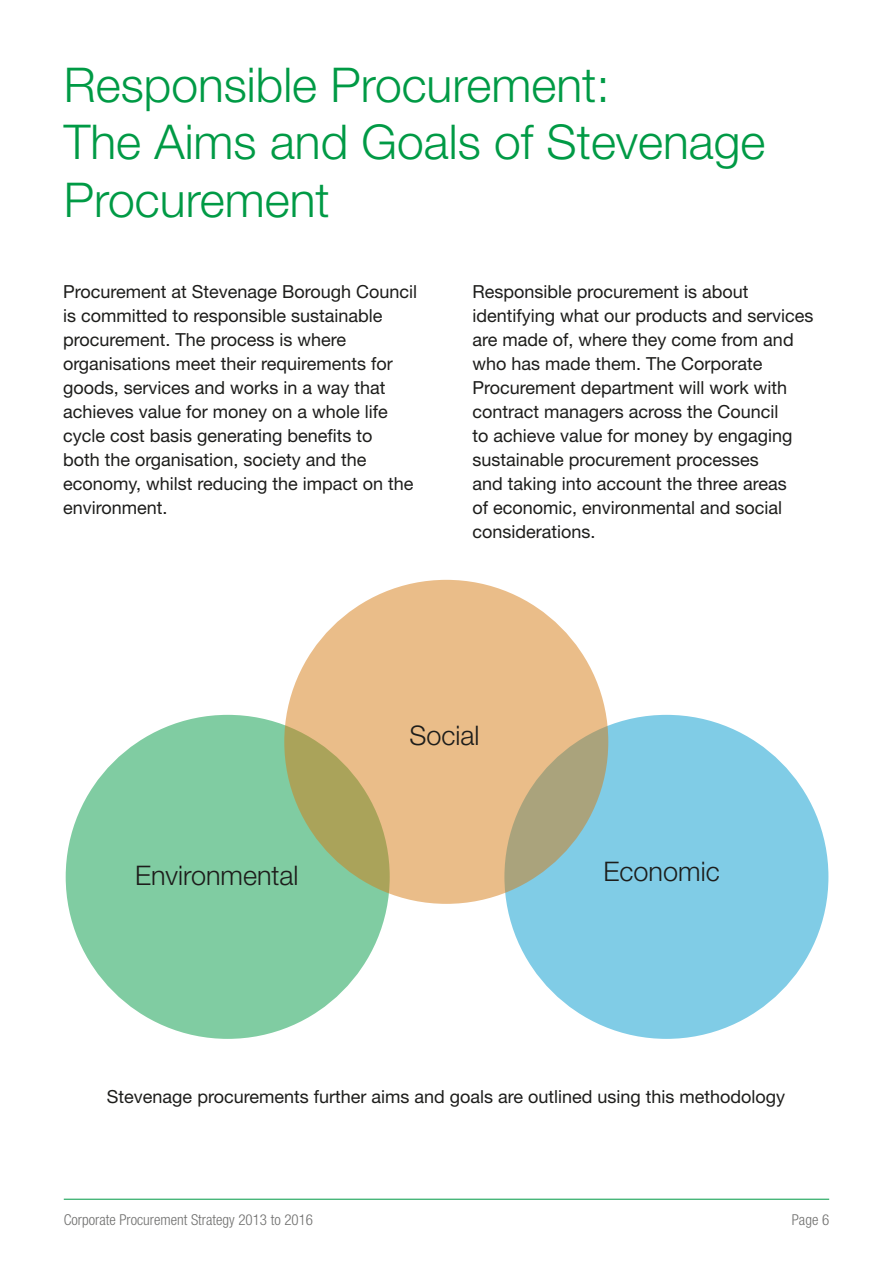
<style>
.page{position:relative;width:893px;height:1263px;background:#fff}
.page>*{position:absolute;margin:0;border:0;box-sizing:border-box;transform-origin:0 0}
.t1{font:300 48px/57.6px "Helvetica Neue";color:#009a45}
.t2{font:300 27px "Helvetica Neue";color:#1d1d1b}
.t3{font:18px/24px "Helvetica Neue";color:#1d1d1b}
.t4{font:300 condensed 15px "Helvetica Neue";color:#70706f}
</style>
<div class="page">
<hr style="left:64px;top:1199px;width:765px;height:1px;background:#009a45">
<div style="left:66px;top:715px;width:324px;height:324px;background:#80cca2;border-radius:50%"></div>
<div style="left:504px;top:715px;width:324px;height:324px;background:#80cce6;border-radius:50%"></div>
<svg style="left:284px;top:580px;width:324px;height:324px;background:#dcb782"></svg>
<p class="t1" style="left:64px;top:55px;width:547px">Responsible Procurement:</p>
<p class="t1" style="left:64px;top:112px;width:703px">The Aims and Goals of Stevenage<br>Procurement</p>
<p class="t3" style="left:63px;top:279px;width:356px">Procurement at Stevenage Borough Council is committed to responsible sustainable procurement. The process is where organisations meet their requirements for goods, services and works in a way that achieves value for money on a whole life cycle cost basis generating benefits to<br>both the organisation, society and the economy, whilst reducing the impact on the environment.</p>
<p class="t3" style="left:472px;top:279px;width:343px">Responsible procurement is about identifying what our products and services are made of, where they come from and who has made them. The Corporate Procurement department will work with contract managers across the Council<br>to achieve value for money by engaging sustainable procurement processes<br>and taking into account the three areas<br>of economic, environmental and social considerations.</p>
<p class="t2" style="left:410px;top:719px;width:72px">Social</p>
<p class="t2" style="left:135px;top:859px;width:165px">Environmental</p>
<p class="t2" style="left:604px;top:855px;width:118px">Economic</p>
<p class="t3" style="left:107px;top:1085px;width:680px">Stevenage procurements further aims and goals are outlined using this methodology</p>
<p class="t4" style="left:64px;top:1211px;width:251px">Corporate Procurement Strategy 2013 to 2016</p>
<p class="t4" style="left:792px;top:1211px;width:39px">Page 6</p>
</div>
